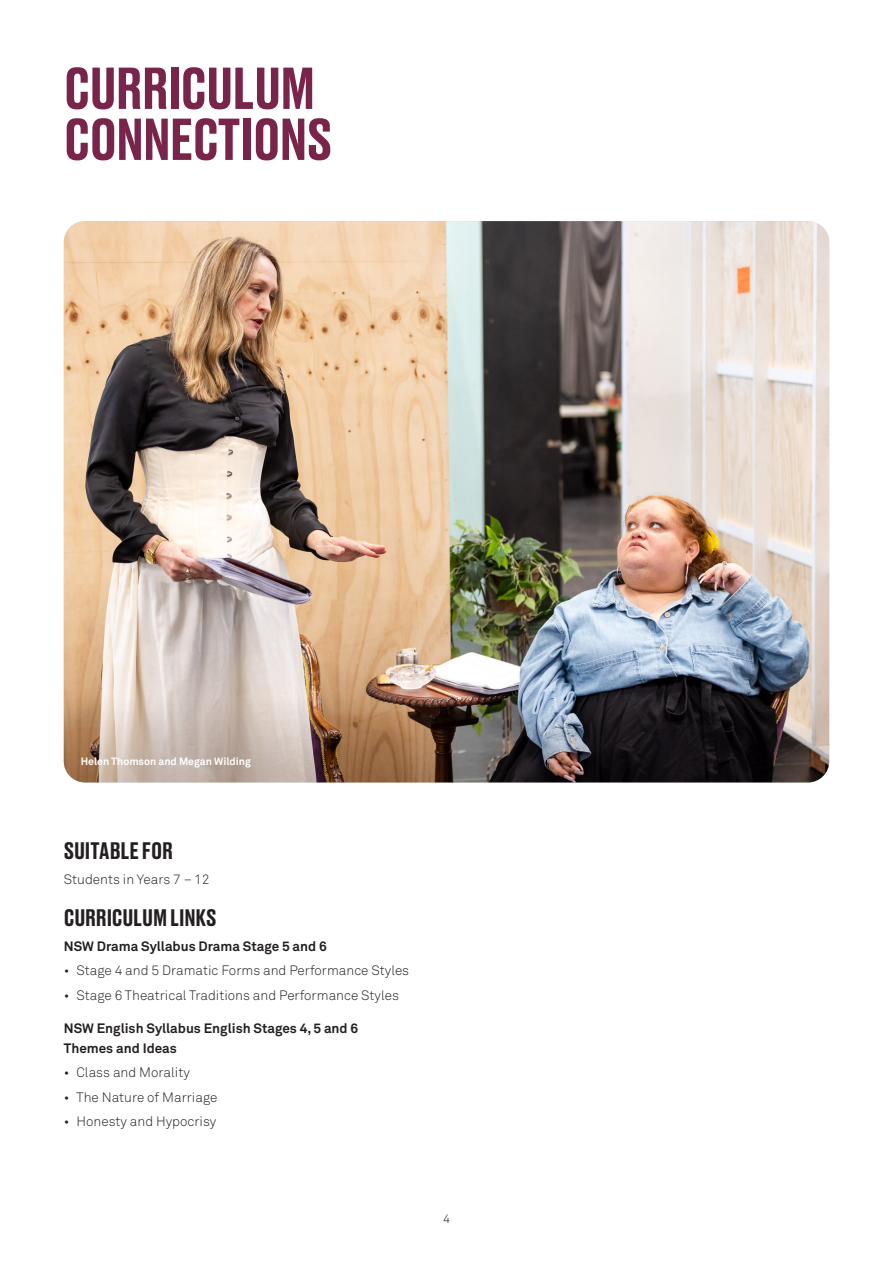
<style>
.page{position:relative;width:893px;height:1263px;background:#fff}
.page>*{position:absolute;margin:0;border:0;box-sizing:border-box;transform-origin:0 0}
.PAGE_HEADER{font:500 55.5px/51px "Druk Text";letter-spacing:-.02em;color:#78244b}
.SECTION_HEADER{font:500 22.5px "Druk Text";letter-spacing:-.01em;color:#231f20}
.BODY{font:300 13.5px "Akkurat Std";color:#231f20}
.BODY-2{font:700 13.5px/20.2px "Akkurat Std";color:#231f20}
.SUBHEADING{font:700 13.5px "Akkurat Std";color:#231f20}
.t1{font:300 12px "Akkurat Std";color:#231f20}
.IMAGE_CAPTIONS{font:700 10.5px "Akkurat Std";color:#fff}
</style>
<div class="page">
<img style="left:64px;top:221px;width:765px;height:561px">
<img style="left:64px;top:272px;width:765px;height:510px;border-radius:21px">
<p class="PAGE_HEADER" style="left:64px;top:58px;width:270px">CURRICULUM<br>CONNECTIONS</p>
<p class="IMAGE_CAPTIONS" style="left:81px;top:755px;width:172px">Helen Thomson and Megan Wilding</p>
<p class="SECTION_HEADER" style="left:64px;top:834px;width:111px">SUITABLE FOR</p>
<p class="BODY" style="left:64px;top:871px;width:147px">Students in Years 7 – 12</p>
<p class="SECTION_HEADER" style="left:64px;top:901px;width:154px">CURRICULUM LINKS</p>
<p class="SUBHEADING" style="left:64px;top:937px;width:265px">NSW Drama Syllabus Drama Stage 5 and 6</p>
<p class="BODY" style="left:64px;top:962px;width:347px">• Stage 4 and 5 Dramatic Forms and Performance Styles</p>
<p class="BODY" style="left:64px;top:987px;width:337px">• Stage 6 Theatrical Traditions and Performance Styles</p>
<p class="BODY-2" style="left:64px;top:1018px;width:296px">NSW English Syllabus English Stages 4, 5 and 6<br>Themes and Ideas</p>
<p class="BODY" style="left:64px;top:1064px;width:128px">• Class and Morality</p>
<p class="BODY" style="left:64px;top:1089px;width:155px">• The Nature of Marriage</p>
<p class="BODY" style="left:64px;top:1113px;width:154px">• Honesty and Hypocrisy</p>
<p class="t1" style="left:443px;top:1211px;width:8px">4</p>
</div>
